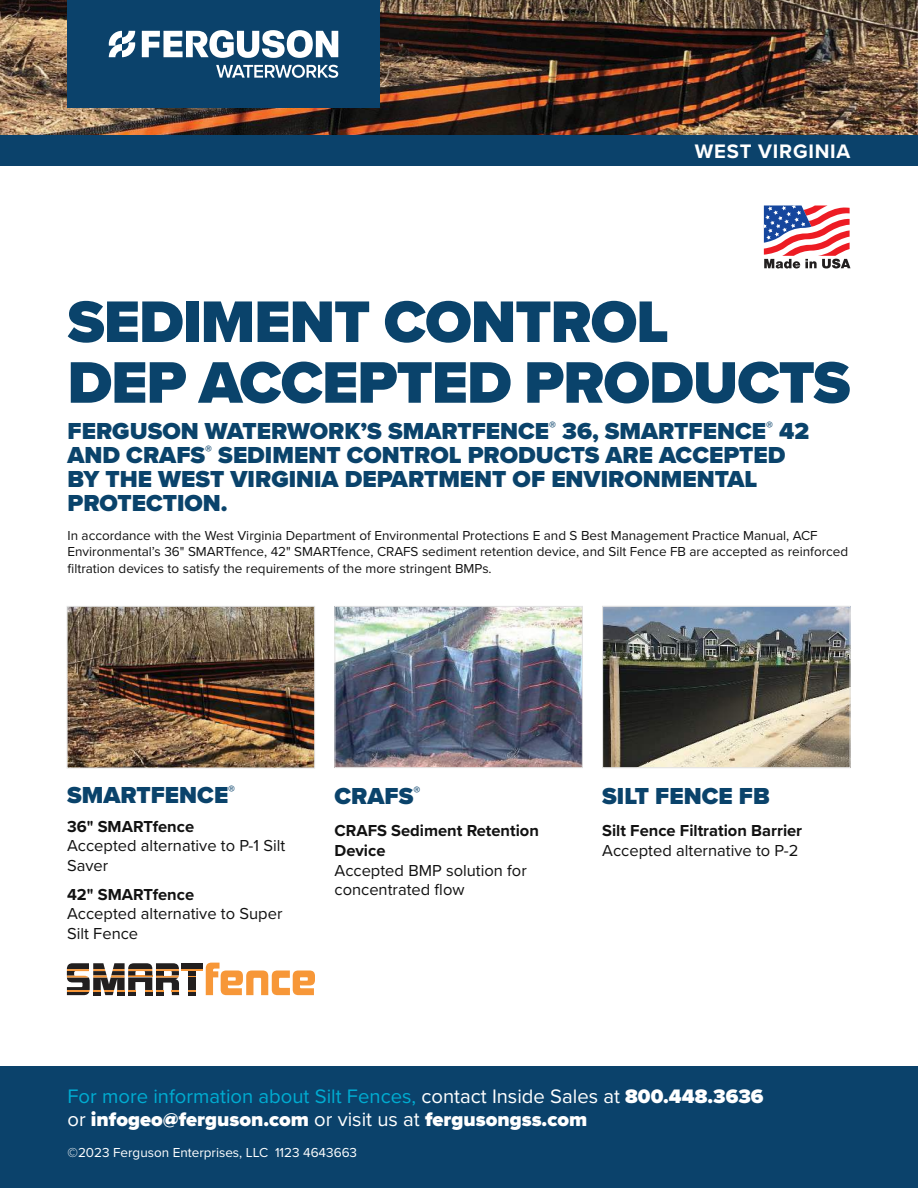
<style>
.page{position:relative;width:918px;height:1188px;background:#fff}
.page>*{position:absolute;margin:0;border:0;box-sizing:border-box;transform-origin:0 0}
.t1{font:900 60.75px/60.8px "Proxima Nova";letter-spacing:-.015em;color:#0a436b}
.t2{font:900 24px/24px "Proxima Nova";color:#0a436b}
.t3{font:900 20.25px/23.7px "Proxima Nova";color:#fff}
.t4{font:700 20.25px "Proxima Nova";letter-spacing:.04em;color:#fff}
.t5{font:16.5px/19.8px "Proxima Nova";color:#121212}
.t6{font:700 16.5px/19.8px "Proxima Nova";color:#121212}
.t7{font:13.5px/16.8px "Proxima Nova";color:#121212}
.t8{font:13.5px "Proxima Nova";color:#fff}
.s1{font-weight:400;color:#00acd1}
.s2{font-weight:400}
</style>
<div class="page">
<div style="left:0;top:1066px;width:918px;height:122px;background:#0b426b"></div>
<img style="left:0;top:0;width:918px;height:135px">
<div style="left:0;top:135px;width:918px;height:30px;background:#0b426b"></div>
<div style="left:68px;top:0;width:312px;height:108px;background:#0b426b"></div>
<svg style="left:216px;top:65px;width:122px;height:13px"></svg>
<svg style="left:109px;top:31px;width:26px;height:26px"></svg>
<svg style="left:142px;top:30px;width:196px;height:28px"></svg>
<svg style="left:764px;top:206px;width:86px;height:62px"></svg>
<svg style="left:206px;top:963px;width:109px;height:32px"></svg>
<div style="left:181px;top:963px;width:22px;height:6px;background:#221f1f"></div>
<hr style="left:181px;top:969px;width:22px;height:2px;background:#f79738">
<svg style="left:189px;top:990px;width:7px;height:5px"></svg>
<div style="left:189px;top:977px;width:7px;height:13px;background:#221f1f"></div>
<svg style="left:189px;top:971px;width:7px;height:6px"></svg>
<svg style="left:67px;top:963px;width:112px;height:32px"></svg>
<img style="left:69px;top:608px;width:244px;height:158px">
<div style="left:67px;top:606px;width:248px;height:162px;border:1px solid #e3e3e3"></div>
<img style="left:337px;top:608px;width:244px;height:158px">
<div style="left:335px;top:606px;width:248px;height:162px;border:1px solid #e3e3e3"></div>
<img style="left:604px;top:608px;width:245px;height:158px">
<div style="left:602px;top:606px;width:249px;height:162px;border:1px solid #e3e3e3"></div>
<h3 class="t4" style="left:695px;top:143px;width:157px">WEST VIRGINIA</h3>
<h1 class="t1" style="left:68px;top:292px;width:785px">SEDIMENT CONTROL<br>DEP ACCEPTED PRODUCTS</h1>
<h2 class="t2" style="left:67px;top:419px;width:743px">FERGUSON WATERWORK’S SMARTFENCE<sup>®</sup> 36, SMARTFENCE<sup>®</sup> 42<br>AND CRAFS<sup>®</sup> SEDIMENT CONTROL PRODUCTS ARE ACCEPTED BY THE WEST VIRGINIA DEPARTMENT OF ENVIRONMENTAL PROTECTION.</h2>
<p class="t7" style="left:68px;top:527px;width:782px">In accordance with the West Virginia Department of Environmental Protections E and S Best Management Practice Manual, ACF<br>Environmental’s 36" SMARTfence, 42" SMARTfence, CRAFS sediment retention device, and Silt Fence FB are accepted as reinforced filtration devices to satisfy the requirements of the more stringent BMPs.</p>
<h2 class="t2" style="left:67px;top:784px;width:170px">SMARTFENCE<sup>®</sup></h2>
<p class="t6" style="left:67px;top:816px;width:129px">36" SMARTfence</p>
<p class="t5" style="left:67px;top:837px;width:220px">Accepted alternative to P-1 Silt<br>Saver</p>
<p class="t6" style="left:67px;top:884px;width:129px">42" SMARTfence</p>
<p class="t5" style="left:67px;top:905px;width:217px">Accepted alternative to Super<br>Silt Fence</p>
<h2 class="t2" style="left:334px;top:784px;width:87px">CRAFS<sup>®</sup></h2>
<p class="t6" style="left:334px;top:821px;width:206px">CRAFS Sediment Retention<br>Device</p>
<p class="t5" style="left:334px;top:861px;width:194px">Accepted BMP solution for concentrated flow</p>
<h2 class="t2" style="left:602px;top:784px;width:169px">SILT FENCE FB</h2>
<p class="t6" style="left:602px;top:821px;width:201px">Silt Fence Filtration Barrier</p>
<p class="t5" style="left:602px;top:841px;width:198px">Accepted alternative to P-2</p>
<h3 class="t3" style="left:67px;top:1085px;width:697px"><span class="s1">For more information about Silt Fences,</span> <span class="s2">contact Inside Sales at</span> 800.448.3636 <span class="s2">or</span> infogeo@ferguson.com <span class="s2">or visit us at</span> fergusongss.com</h3>
<p class="t8" style="left:67px;top:1147px;width:291px">©2023 Ferguson Enterprises, LLC 1123 4643663</p>
</div>
